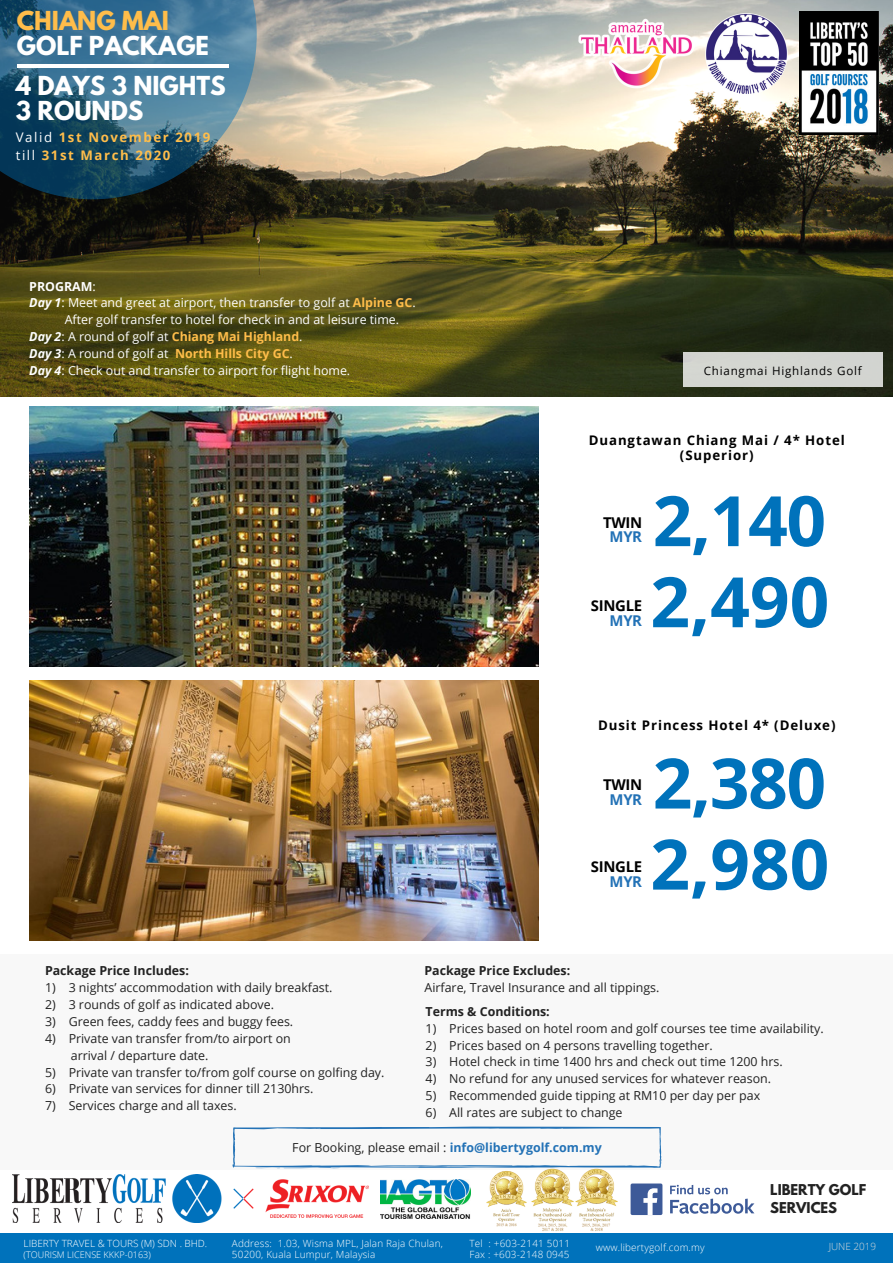
<style>
.page{position:relative;width:893px;height:1263px;background:#fff}
.page>*{position:absolute;margin:0;border:0;box-sizing:border-box;transform-origin:0 0}
.t1{font:700 69.6px/81px "Open Sans";letter-spacing:-.01em;color:#0072bb}
.t2{font:700 23.25px/24.8px "League Spartan";color:#fff}
.t3{font:700 23.25px "League Spartan";color:#ffbd4a}
.t4{font:700 14.85px "Open Sans";letter-spacing:-.02em;color:#000}
.t5{font:700 14.85px "Open Sans";letter-spacing:-.02em;color:#2372b6}
.t6{font:700 13.2px/15.8px "Open Sans";letter-spacing:.07em;color:#000;text-align:center}
.t7{font:700 13.2px/18px "Open Sans";letter-spacing:.12em;color:#ffbd4a}
.t8{font:700 13.2px/18px "League Spartan";color:#222}
.t9{font:12.45px/17px "Open Sans";color:#222}
.t10{font:12.45px "Open Sans";color:#fff}
.t11{font:700 12.45px "Open Sans";color:#222}
.t12{font:700 12.45px "Open Sans";color:#ffbd4a}
.t13{font:700 12.45px "Open Sans";color:#fff}
.t14{font:11.55px "Open Sans";letter-spacing:.07em;color:#000}
.t15{font:300 9.9px/11.2px "Open Sans";letter-spacing:.02em;color:#fff}
.t16{font:300 9.9px "Open Sans";color:#fff}
.t17{font:300 9.9px "Open Sans";color:#d9d9d9}
.t18{font:300 9.15px "Open Sans";color:#fff}
.s1{font-weight:400;color:#fff}
.s2{font-weight:400}
.s3{font-weight:700;font-style:italic}
.s4{font-weight:700;color:#ffbd4a}
.s5{font-style:italic;color:#fff}
.s6{font-weight:700;color:#2372b6}
</style>
<div class="page">
<img style="left:0;top:0;width:893px;height:396px">
<svg style="left:0;top:0;width:257px;height:199px;background:#35617a"></svg>
<div style="left:0;top:955px;width:893px;height:215px;background:#f8f8f8"></div>
<div style="left:683px;top:352px;width:200px;height:35px;background:#d3d5d0"></div>
<hr style="left:17px;top:64px;width:212px;height:4px;background:#fff">
<img style="left:29px;top:680px;width:509px;height:260px">
<img style="left:29px;top:406px;width:509px;height:261px">
<div style="left:0;top:1233px;width:893px;height:30px;background:#0072bb"></div>
<img style="left:486px;top:1171px;width:41px;height:56px">
<svg style="left:670px;top:1185px;width:84px;height:29px"></svg>
<div style="left:631px;top:1183px;width:31px;height:32px;background:#3d5a98;border-radius:2px"></div>
<svg style="left:643px;top:1188px;width:14px;height:27px"></svg>
<img style="left:381px;top:1179px;width:90px;height:39px">
<img style="left:12px;top:1174px;width:356px;height:49px">
<img style="left:531px;top:1169px;width:42px;height:62px">
<img style="left:575px;top:1169px;width:42px;height:62px">
<svg style="left:232px;top:1126px;width:429px;height:43px"></svg>
<img style="left:799px;top:11px;width:79px;height:123px">
<img style="left:703px;top:10px;width:87px;height:88px">
<img style="left:571px;top:16px;width:132px;height:75px">
<h2 class="t3" style="left:17px;top:9px;width:154px">CHIANG MAI</h2>
<h2 class="t2" style="left:17px;top:36px;width:194px">GOLF PACKAGE</h2>
<h2 class="t2" style="left:16px;top:76px;width:212px">4 DAYS 3 NIGHTS<br>3 ROUNDS</h2>
<p class="t7" style="left:16px;top:128px;width:196px"><span class="s1">Valid</span> 1st November 2019 <span class="s1">till</span> 31st March 2020</p>
<p class="t13" style="left:29px;top:277px;width:68px">PROGRAM<span class="s2">:</span></p>
<p class="t10" style="left:29px;top:294px;width:388px"><span class="s3">Day 1</span>: Meet and greet at airport, then transfer to golf at <span class="s4">Alpine GC</span>.</p>
<p class="t10" style="left:65px;top:311px;width:336px">After golf transfer to hotel for check in and at leisure time.</p>
<p class="t12" style="left:29px;top:328px;width:275px"><span class="s5">Day 2</span><span class="s1">: A round of golf at</span> Chiang Mai Highland<span class="s1">.</span></p>
<p class="t10" style="left:29px;top:345px;width:265px"><span class="s3">Day 3</span>: A round of golf at <span class="s4">North Hills City GC</span>.</p>
<p class="t10" style="left:29px;top:362px;width:322px"><span class="s3">Day 4</span>: Check out and transfer to airport for flight home.</p>
<p class="t14" style="left:704px;top:362px;width:160px">Chiangmai Highlands Golf</p>
<p class="t6" style="left:589px;top:432px;width:258px">Duangtawan Chiang Mai / 4* Hotel (Superior)</p>
<h1 class="t1" style="left:650px;top:479px;width:180px">2,140<br>2,490</h1>
<p class="t4" style="left:603px;top:512px;width:41px">TWIN</p>
<p class="t5" style="left:610px;top:526px;width:34px">MYR</p>
<p class="t4" style="left:591px;top:595px;width:53px">SINGLE</p>
<p class="t5" style="left:610px;top:610px;width:34px">MYR</p>
<p class="t11" style="left:45px;top:962px;width:145px">Package Price Includes:</p>
<p class="t9" style="left:45px;top:979px;width:289px">1) 3 nights’ accommodation with daily breakfast.</p>
<p class="t9" style="left:45px;top:996px;width:230px">2) 3 rounds of golf as indicated above.</p>
<p class="t9" style="left:45px;top:1012px;width:250px">3) Green fees, caddy fees and buggy fees.</p>
<p class="t9" style="left:71px;top:1029px;width:222px;text-indent:-26px">4) Private van transfer from/to airport on arrival / departure date.</p>
<p class="t9" style="left:45px;top:1063px;width:341px">5) Private van transfer to/from golf course on golfing day.</p>
<p class="t9" style="left:45px;top:1080px;width:270px">6) Private van services for dinner till 2130hrs.</p>
<p class="t9" style="left:45px;top:1097px;width:193px">7) Services charge and all taxes.</p>
<p class="t6" style="left:598px;top:716px;width:239px">Dusit Princess Hotel 4* (Deluxe)</p>
<h1 class="t1" style="left:650px;top:741px;width:180px">2,380<br>2,980</h1>
<p class="t4" style="left:603px;top:774px;width:41px">TWIN</p>
<p class="t5" style="left:610px;top:789px;width:34px">MYR</p>
<p class="t4" style="left:591px;top:856px;width:53px">SINGLE</p>
<p class="t5" style="left:610px;top:871px;width:34px">MYR</p>
<p class="t11" style="left:424px;top:962px;width:147px">Package Price Excludes:</p>
<p class="t9" style="left:424px;top:979px;width:236px">Airfare, Travel Insurance and all tippings.</p>
<p class="t11" style="left:426px;top:1002px;width:126px">Terms &amp; Conditions:</p>
<p class="t9" style="left:426px;top:1019px;width:400px">1) Prices based on hotel room and golf courses tee time availability.</p>
<p class="t9" style="left:426px;top:1036px;width:289px">2) Prices based on 4 persons travelling together.</p>
<p class="t9" style="left:426px;top:1053px;width:359px">3) Hotel check in time 1400 hrs and check out time 1200 hrs.</p>
<p class="t9" style="left:426px;top:1070px;width:347px">4) No refund for any unused services for whatever reason.</p>
<p class="t9" style="left:426px;top:1087px;width:336px">5) Recommended guide tipping at RM10 per day per pax</p>
<p class="t9" style="left:426px;top:1104px;width:198px">6) All rates are subject to change</p>
<p class="t9" style="left:292px;top:1139px;width:311px">For Booking, please email : <span class="s6">info@libertygolf.com.my</span></p>
<p class="t16" style="left:24px;top:1236px;width:185px">LIBERTY TRAVEL &amp; TOURS (M) SDN . BHD.</p>
<p class="t18" style="left:24px;top:1248px;width:129px">(TOURISM LICENSE KKKP-0163)</p>
<p class="t15" style="left:232px;top:1237px;width:212px">Address: 1.03, Wisma MPL, Jalan Raja Chulan,<br>50200, Kuala Lumpur, Malaysia</p>
<p class="t15" style="left:470px;top:1237px;width:102px">Tel : +603-2141 5011<br>Fax : +603-2148 0945</p>
<p class="t15" style="left:596px;top:1241px;width:110px">www.libertygolf.com.my</p>
<p class="t8" style="left:770px;top:1182px;width:98px">LIBERTY GOLF<br>SERVICES</p>
<p class="t17" style="left:829px;top:1239px;width:49px">JUNE 2019</p>
</div>
